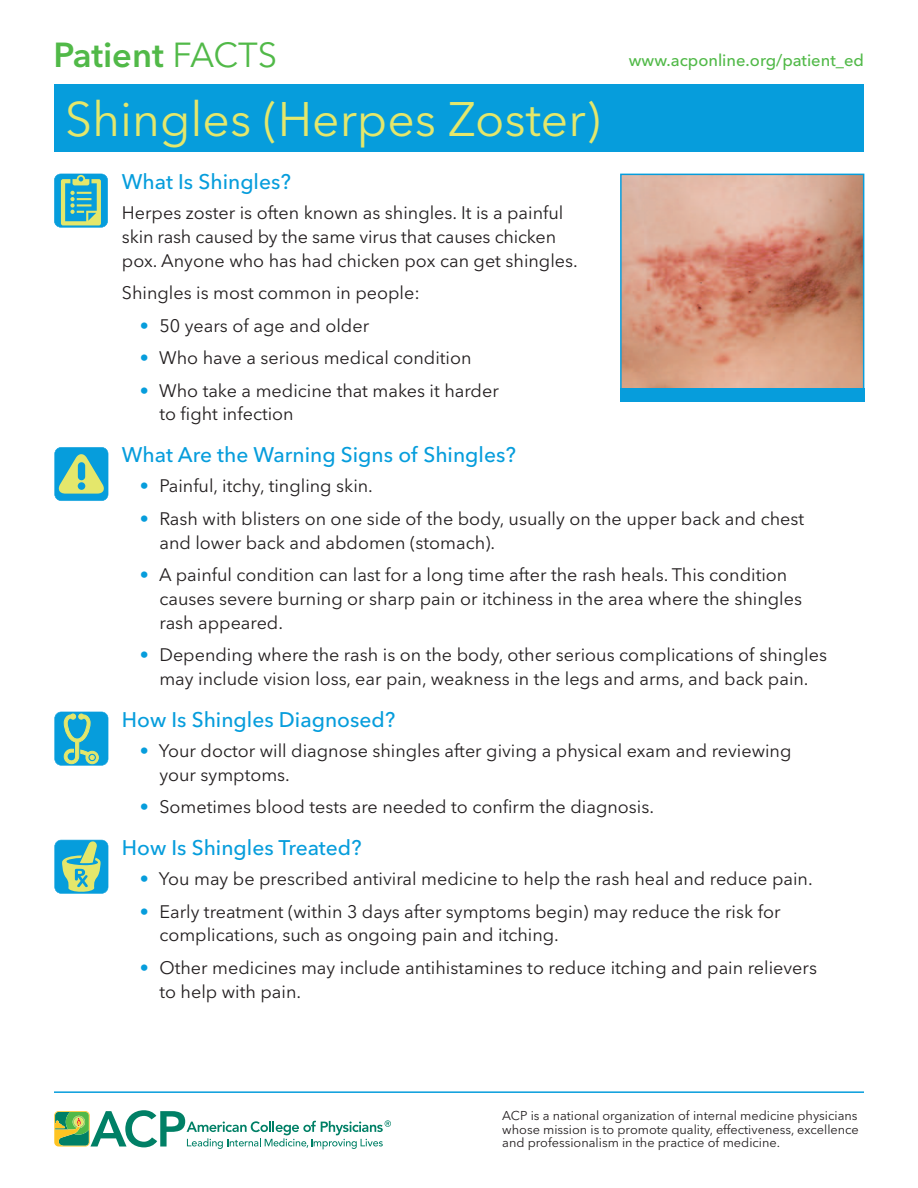
<style>
.page{position:relative;width:918px;height:1188px;background:#fff}
.page>*{position:absolute;margin:0;border:0;box-sizing:border-box;transform-origin:0 0}
.t1{font:48px "Avenir Next LT Pro";color:#e4e76b}
.t2{font:600 34.5px "Avenir Next LT Pro";color:#51b948}
.t3{font:500 21px "Avenir Next LT Pro";color:#069ddc}
.t4{font:18px/23.9px "Avenir Next LT Pro";color:#231f20}
.t5{font:500 16.5px "Avenir Next LT Pro";color:#51b948}
.t6{font:12.75px/13.5px "Avenir Next LT Pro";color:#231f20;text-align:justify}
.s1{font-weight:400}
.s2{color:#069ddc}
</style>
<div class="page">
<div style="left:54px;top:85px;width:810px;height:67px;background:#069ddc"></div>
<svg style="left:54px;top:1110px;width:337px;height:39px"></svg>
<div style="left:55px;top:447px;width:53px;height:54px;background:#069ddc;border-radius:6px"></div>
<svg style="left:59px;top:454px;width:45px;height:40px"></svg>
<div style="left:78px;top:462px;width:7px;height:18px;background:#069ddc;border-radius:4px"></div>
<div style="left:78px;top:482px;width:7px;height:8px;background:#069ddc;border-radius:50%"></div>
<div style="left:54px;top:447px;width:54px;height:54px;border:1px solid #069ddc;border-radius:7px"></div>
<div style="left:55px;top:712px;width:53px;height:53px;background:#069ddc;border-radius:6px"></div>
<svg style="left:64px;top:714px;width:35px;height:50px"></svg>
<div style="left:54px;top:712px;width:54px;height:54px;border:1px solid #069ddc;border-radius:7px"></div>
<div style="left:55px;top:840px;width:53px;height:53px;background:#069ddc;border-radius:6px"></div>
<svg style="left:62px;top:842px;width:39px;height:50px"></svg>
<div style="left:54px;top:840px;width:54px;height:54px;border:1px solid #069ddc;border-radius:7px"></div>
<div style="left:54px;top:174px;width:54px;height:53px;background:linear-gradient(to bottom,#0a9edb,#089dda);border-radius:6px"></div>
<svg style="left:61px;top:176px;width:40px;height:49px;background:#6bbea8"></svg>
<div style="left:54px;top:174px;width:54px;height:54px;border:1px solid #069ddc;border-radius:7px"></div>
<img style="left:623px;top:177px;width:238px;height:212px">
<div style="left:620px;top:174px;width:244px;height:221px;border:2px solid #069ddc"></div>
<div style="left:620px;top:389px;width:244px;height:13px;background:#069ddc"></div>
<hr style="left:54px;top:1091px;width:810px;height:2px;background:#069ddc">
<h2 class="t2" style="left:54px;top:42px;width:225px">Patient <span class="s1">FACTS</span></h2>
<h1 class="t1" style="left:65px;top:102px;width:536px">Shingles (Herpes Zoster)</h1>
<p class="t5" style="left:629px;top:55px;width:237px">www.acponline.org/patient_ed</p>
<p class="t3" style="left:122px;top:174px;width:171px">What Is Shingles?</p>
<p class="t4" style="left:122px;top:203px;width:457px">Herpes zoster is often known as shingles. It is a painful skin rash caused by the same virus that causes chicken pox. Anyone who has had chicken pox can get shingles.</p>
<p class="t4" style="left:122px;top:283px;width:299px">Shingles is most common in people:</p>
<p class="t4" style="left:140px;top:315px;width:231px"><span class="s2">•</span> 50 years of age and older</p>
<p class="t4" style="left:140px;top:348px;width:333px"><span class="s2">•</span> Who have a serious medical condition</p>
<p class="t4" style="left:159px;top:380px;width:341px;text-indent:-20px"><span class="s2">•</span> Who take a medicine that makes it harder to fight infection</p>
<p class="t3" style="left:122px;top:447px;width:395px">What Are the Warning Signs of Shingles?</p>
<p class="t4" style="left:140px;top:476px;width:235px"><span class="s2">•</span> Painful, itchy, tingling skin.</p>
<p class="t4" style="left:159px;top:509px;width:646px;text-indent:-20px"><span class="s2">•</span> Rash with blisters on one side of the body, usually on the upper back and chest and lower back and abdomen (stomach).</p>
<p class="t4" style="left:159px;top:565px;width:644px;text-indent:-20px"><span class="s2">•</span> A painful condition can last for a long time after the rash heals. This condition causes severe burning or sharp pain or itchiness in the area where the shingles rash appeared.</p>
<p class="t4" style="left:140px;top:645px;width:689px;text-align:center"><span class="s2">•</span> Depending where the rash is on the body, other serious complications of shingles may include vision loss, ear pain, weakness in the legs and arms, and back pain.</p>
<p class="t3" style="left:122px;top:712px;width:275px">How Is Shingles Diagnosed?</p>
<p class="t4" style="left:159px;top:741px;width:634px;text-indent:-20px"><span class="s2">•</span> Your doctor will diagnose shingles after giving a physical exam and reviewing your symptoms.</p>
<p class="t4" style="left:140px;top:797px;width:516px"><span class="s2">•</span> Sometimes blood tests are needed to confirm the diagnosis.</p>
<p class="t3" style="left:122px;top:840px;width:241px">How Is Shingles Treated?</p>
<p class="t4" style="left:140px;top:869px;width:674px"><span class="s2">•</span> You may be prescribed antiviral medicine to help the rash heal and reduce pain.</p>
<p class="t4" style="left:159px;top:901px;width:623px;text-indent:-20px"><span class="s2">•</span> Early treatment (within 3 days after symptoms begin) may reduce the risk for complications, such as ongoing pain and itching.</p>
<p class="t4" style="left:159px;top:958px;width:659px;text-indent:-19px"><span class="s2">•</span> Other medicines may include antihistamines to reduce itching and pain relievers to help with pain.</p>
<p class="t6" style="left:502px;top:1110px;width:358px">ACP is a national organization of internal medicine physicians whose mission is to promote quality, effectiveness, excellence and professionalism in the practice of medicine.</p>
</div>
